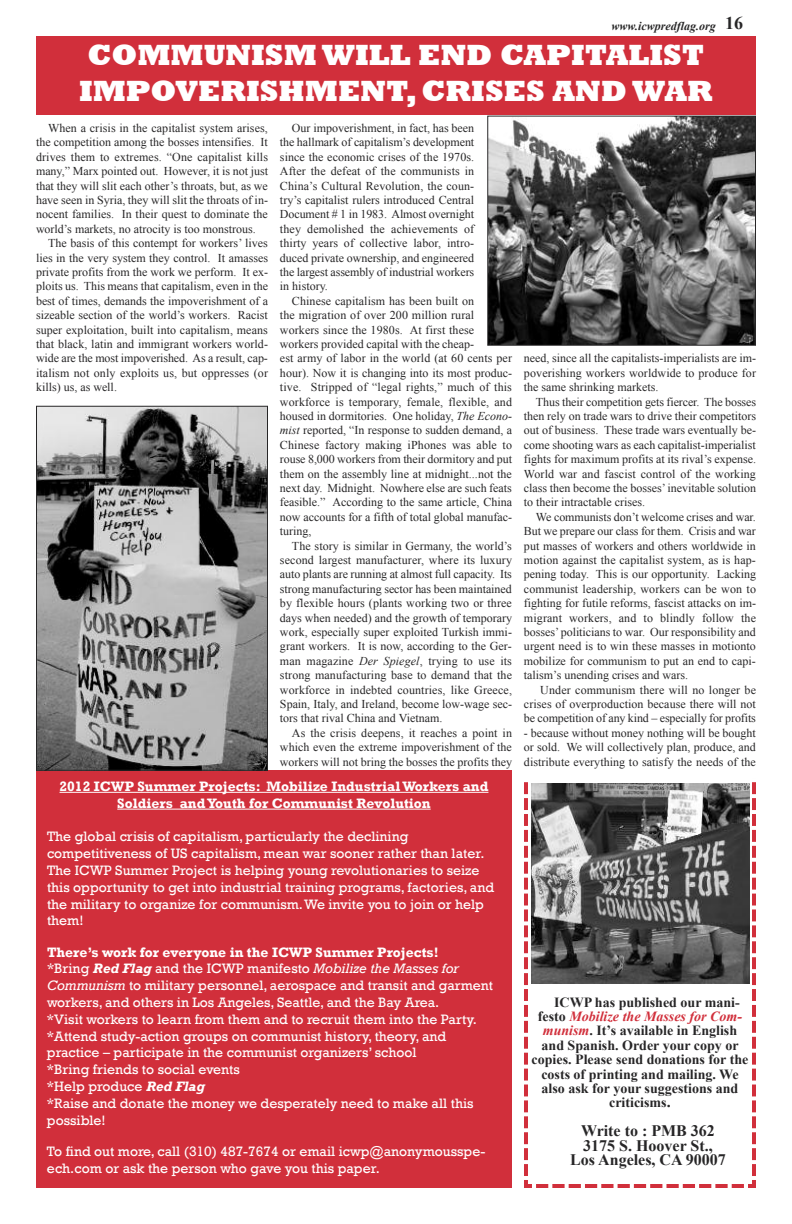
<style>
.page{position:relative;width:792px;height:1224px;background:#fff}
.page>*{position:absolute;margin:0;border:0;box-sizing:border-box;transform-origin:0 0}
.t1{font:800 30px/36px "Rockwell";color:#fff}
.t2{font:700 16px/14.4px "Times New Roman";color:#272627;text-align:center}
.t3{font:14px/16.8px "Rockwell";color:#fff}
.t4{font:700 14px "Times New Roman";color:#272627}
.t5{font:700 14px/16.8px "Rockwell";color:#fff;text-align:center}
.t6{font:italic 700 14px "Times New Roman";color:#d12f3b}
.t7{font:12px/14.4px "Times New Roman";color:#272627;text-align:justify}
.t8{font:italic 700 12px "Times New Roman";color:#272627}
.s1{font-style:normal;font-size:18px}
.s2{font-style:italic}
.s3{font-weight:700}
.s4{font-weight:700;font-style:italic}
.s5{font-style:normal;color:#272627}
.s6{font-style:italic;color:#d12f3b}
.s7{font-size:16px}
</style>
<div class="page">
<svg style="left:524px;top:782px;width:232px;height:406px"></svg>
<img style="left:531px;top:783px;width:219px;height:201px">
<div style="left:36px;top:36px;width:720px;height:79px;background:#d12f3b"></div>
<div style="left:36px;top:770px;width:476px;height:418px;background:#d12f3b"></div>
<hr style="left:60px;top:792px;width:428px;height:1px;background:#fff">
<hr style="left:117px;top:809px;width:314px;height:1px;background:#fff">
<img style="left:38px;top:408px;width:228px;height:361px">
<div style="left:36px;top:406px;width:232px;height:365px;border:1px solid #272627"></div>
<img style="left:489px;top:118px;width:265px;height:226px">
<div style="left:487px;top:116px;width:269px;height:230px;border:1px solid #272627"></div>
<p class="t8" style="left:612px;top:19px;width:133px">www.icwpredflag.org <span class="s1">16</span></p>
<h1 class="t1" style="left:79px;top:36px;width:635px">COMMUNISM WILL END CAPITALIST<br>IMPOVERISHMENT, CRISES AND WAR</h1>
<p class="t7" style="left:36px;top:121px;width:234px;text-indent:12px">When a crisis in the capitalist system arises, the competition among the bosses intensifies. It drives them to extremes. “One capitalist kills many,” Marx pointed out. However, it is not just that they will slit each other’s throats, but, as we have seen in Syria, they will slit the throats of in&shy;nocent families. In their quest to dominate the world’s markets, no atrocity is too monstrous.</p>
<p class="t7" style="left:36px;top:236px;width:234px;text-indent:12px">The basis of this contempt for workers’ lives lies in the very system they control. It amasses private profits from the work we perform. It ex&shy;ploits us. This means that capitalism, even in the best of times, demands the impoverishment of a sizeable section of the world’s workers. Racist super exploitation, built into capitalism, means that black, latin and immigrant workers world&shy;wide are the most impoverished. As a result, cap&shy;italism not only exploits us, but oppresses (or kills) us, as well.</p>
<p class="t7" style="left:280px;top:121px;width:196px;text-indent:12px">Our impoverishment, in fact, has been the hallmark of capitalism’s development since the economic crises of the 1970s.<br>After the defeat of the communists in China’s Cultural Revolution, the coun&shy;try’s capitalist rulers introduced Central Document # 1 in 1983. Almost overnight they demolished the achievements of thirty years of collective labor, intro&shy;duced private ownership, and engineered the largest assembly of industrial workers in history.</p>
<p class="t7" style="left:280px;top:293px;width:234px;text-align:left;text-indent:12px">Chinese capitalism has been built on<br>the migration of over 200 million rural workers since the 1980s. At first these workers provided capital with the cheap-<br>est army of labor in the world (at 60 cents per hour). Now it is changing into its most produc&shy;tive. Stripped of “legal rights,” much of this workforce is temporary, female, flexible, and housed in dormitories. One holiday, <span class="s2">The Econo&shy;mist</span> reported, “In response to sudden demand, a Chinese factory making iPhones was able to rouse 8,000 workers from their dormitory and put them on the assembly line at midnight...not the next day. Midnight. Nowhere else are such feats feasible.” According to the same article, China now accounts for a fifth of total global manufac&shy;turing,</p>
<p class="t7" style="left:280px;top:538px;width:234px;text-indent:12px">The story is similar in Germany, the world’s second largest manufacturer, where its luxury auto plants are running at almost full capacity. Its strong manufacturing sector has been maintained by flexible hours (plants working two or three days when needed) and the growth of temporary work, especially super exploited Turkish immi&shy;grant workers. It is now, according to the Ger&shy;man magazine <span class="s2">Der Spiegel</span>, trying to use its strong manufacturing base to demand that the workforce in indebted countries, like Greece, Spain, Italy, and Ireland, become low-wage sec&shy;tors that rival China and Vietnam.</p>
<p class="t7" style="left:280px;top:725px;width:234px;text-indent:12px">As the crisis deepens, it reaches a point in which even the extreme impoverishment of the workers will not bring the bosses the profits they</p>
<p class="t7" style="left:524px;top:351px;width:234px">need, since all the capitalists-imperialists are im&shy;poverishing workers worldwide to produce for the same shrinking markets.</p>
<p class="t7" style="left:524px;top:394px;width:234px;text-indent:12px">Thus their competition gets fiercer. The bosses then rely on trade wars to drive their competitors out of business. These trade wars eventually be&shy;come shooting wars as each capitalist-imperialist fights for maximum profits at its rival’s expense.<br>World war and fascist control of the working class then become the bosses’ inevitable solution to their intractable crises.</p>
<p class="t7" style="left:524px;top:509px;width:234px;text-indent:12px">We communists don’t welcome crises and war.<br>But we prepare our class for them. Crisis and war put masses of workers and others worldwide in motion against the capitalist system, as is hap&shy;pening today. This is our opportunity. Lacking communist leadership, workers can be won to fighting for futile reforms, fascist attacks on im&shy;migrant workers, and to blindly follow the bosses’ politicians to war. Our responsibility and urgent need is to win these masses in motionto mobilize for communism to put an end to capi&shy;talism’s unending crises and wars.</p>
<p class="t7" style="left:524px;top:682px;width:234px;text-indent:16px">Under communism there will no longer be crises of overproduction because there will not be competition of any kind – especially for profits</p>
<p class="t7" style="left:524px;top:725px;width:233px">- because without money nothing will be bought or sold. We will collectively plan, produce, and distribute everything to satisfy the needs of the</p>
<p class="t5" style="left:60px;top:778px;width:430px">2012 ICWP Summer Projects: Mobilize Industrial Workers and<br>Soldiers and Youth for Communist Revolution</p>
<p class="t3" style="left:47px;top:828px;width:449px">The global crisis of capitalism, particularly the declining competitiveness of US capitalism, mean war sooner rather than later.<br>The ICWP Summer Project is helping young revolutionaries to seize this opportunity to get into industrial training programs, factories, and the military to organize for communism. We invite you to join or help them!</p>
<p class="t3" style="left:47px;top:943px;width:448px"><span class="s3">There’s work for everyone in the ICWP Summer Projects!<br></span>*Bring <span class="s4">Red Flag</span> and the ICWP manifesto <span class="s2">Mobilize the Masses for Communism</span> to military personnel, aerospace and transit and garment workers, and others in Los Angeles, Seattle, and the Bay Area.<br>*Visit workers to learn from them and to recruit them into the Party. *Attend study-action groups on communist history, theory, and practice – participate in the communist organizers’ school<br>*Bring friends to social events<br>*Help produce <span class="s4">Red Flag<br></span>*Raise and donate the money we desperately need to make all this possible!</p>
<p class="t3" style="left:47px;top:1142px;width:440px">To find out more, call (310) 487-7674 or email icwp@anonymousspe&shy;ech.com or ask the person who gave you this paper.</p>
<p class="t4" style="left:554px;top:994px;width:187px">ICWP has published our mani-</p>
<p class="t6" style="left:538px;top:1009px;width:204px"><span class="s5">festo</span> Mobilize the Masses for Com-</p>
<p class="t4" style="left:543px;top:1023px;width:196px"><span class="s6">munism</span>. It’s available in English</p>
<p class="t4" style="left:542px;top:1037px;width:199px">and Spanish. Order your copy or</p>
<p class="t4" style="left:532px;top:1052px;width:218px">copies. Please send donations for the</p>
<p class="t4" style="left:541px;top:1066px;width:199px">costs of printing and mailing. We</p>
<p class="t4" style="left:542px;top:1081px;width:198px">also ask for your suggestions and</p>
<p class="t4" style="left:609px;top:1095px;width:63px">criticisms<span class="s7">.</span></p>
<h2 class="t2" style="left:570px;top:1124px;width:157px">Write to : PMB 362<br>3175 S. Hoover St.,<br>Los Angeles, CA 90007</h2>
</div>
